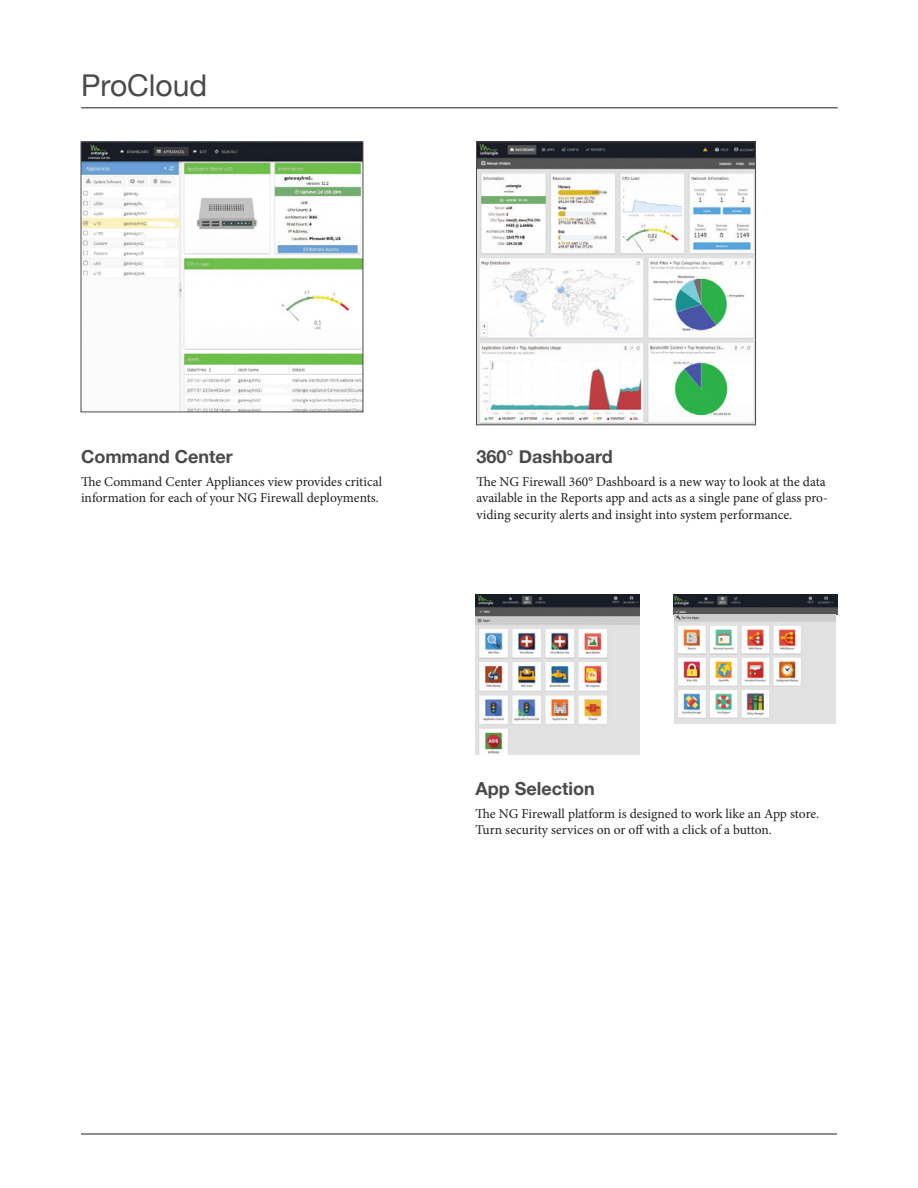
<style>
.page{position:relative;width:918px;height:1188px;background:#fff}
.page>*{position:absolute;margin:0;border:0;box-sizing:border-box;transform-origin:0 0}
.t1{font:30px "Helvetica Neue";color:#494a4b}
.t2{font:700 18px "Helvetica Neue";color:#494a4b}
.Body_Copy{font:13.5px/16.2px "Minion Pro";color:#231f20}
</style>
<div class="page">
<hr style="left:81px;top:108px;width:757px;height:1px;background:#231f20">
<hr style="left:81px;top:1134px;width:756px;height:1px;background:#231f20">
<img style="left:83px;top:144px;width:278px;height:266px">
<div style="left:81px;top:142px;width:282px;height:270px;border:1px solid #494a4b"></div>
<img style="left:478px;top:144px;width:276px;height:279px">
<div style="left:476px;top:142px;width:280px;height:283px;border:1px solid #494a4b"></div>
<img style="left:476px;top:594px;width:163px;height:161px">
<img style="left:673px;top:594px;width:164px;height:130px">
<h1 class="t1" style="left:81px;top:64px;width:128px">ProCloud</h1>
<p class="t2" style="left:81px;top:443px;width:153px">Command Center</p>
<p class="Body_Copy" style="left:81px;top:474px;width:303px">The Command Center Appliances view provides critical information for each of your NG Firewall deployments.</p>
<p class="t2" style="left:476px;top:443px;width:138px">360° Dashboard</p>
<p class="Body_Copy" style="left:476px;top:474px;width:353px">The NG Firewall 360° Dashboard is a new way to look at the data available in the Reports app and acts as a single pane of glass pro&shy;viding security alerts and insight into system performance.</p>
<p class="t2" style="left:476px;top:775px;width:121px">App Selection</p>
<p class="Body_Copy" style="left:476px;top:806px;width:345px">The NG Firewall platform is designed to work like an App store.<br>Turn security services on or off with a click of a button.</p>
</div>
